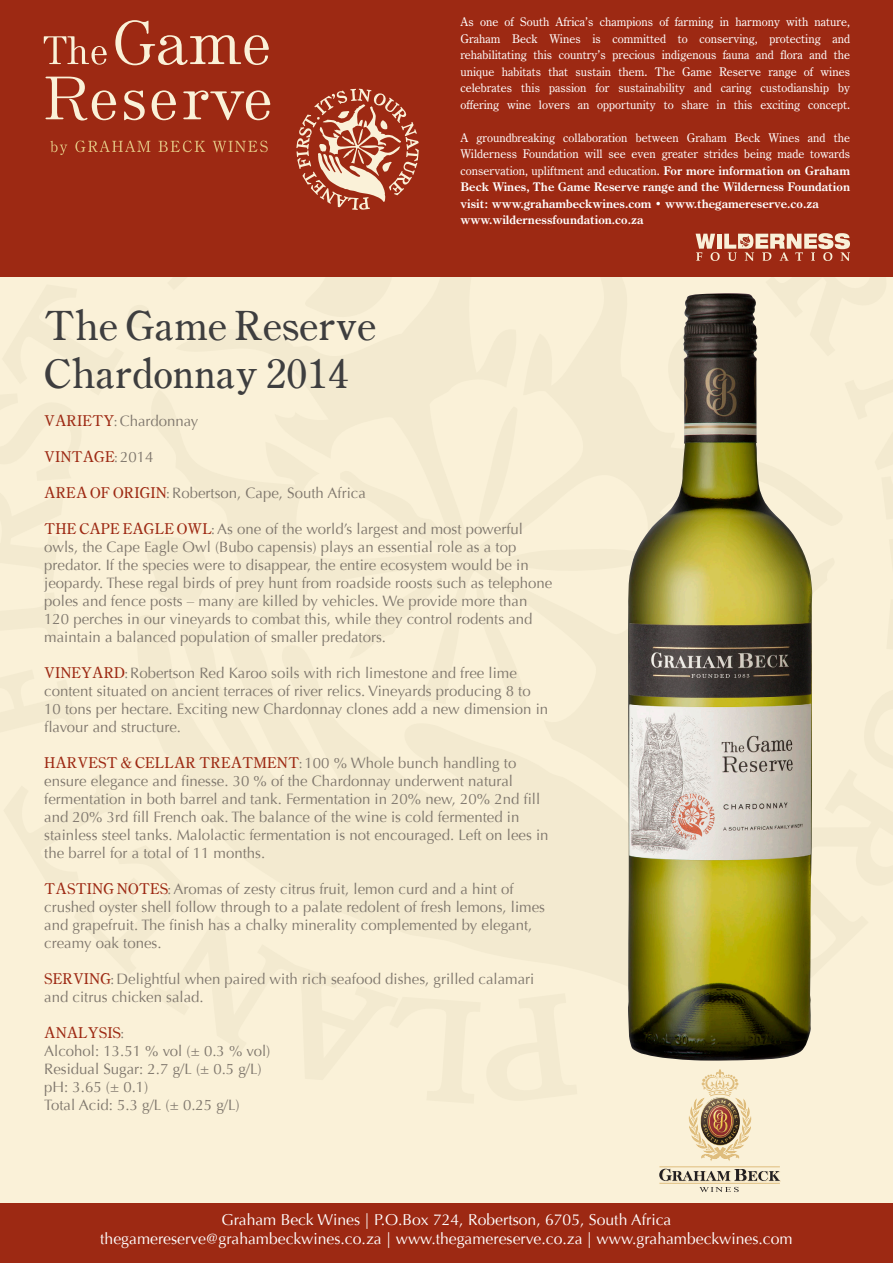
<style>
.page{position:relative;width:893px;height:1263px;background:#faf1d8}
.page>*{position:absolute;margin:0;border:0;box-sizing:border-box;transform-origin:0 0}
.t1{font:40.5px "Century Oldstyle ICG";color:#3e3e3f}
.t2{font:15.75px "Optima";color:#fff}
.t3{font:15px/18px "Optima";color:#7f776d}
.t4{font:15px "Century Oldstyle ICG";color:#9d2913}
.t5{font:12px/16.5px "Century Oldstyle BT";color:#fff;text-align:justify}
.t6{font:700 12px "Century Oldstyle BT";color:#fff}
.s1{font-weight:700}
.s2{font-family:"Century Oldstyle ICG";color:#9d2913}
.s3{font-family:"Century Oldstyle ICG"}
.s4{color:#7f776d}
.s5{font-family:"Optima";color:#7f776d}
</style>
<div class="page">
<div style="left:0;top:0;width:893px;height:276px;background:#9d2913"></div>
<div style="left:0;top:1203px;width:893px;height:60px;background:#9d2913"></div>
<img style="left:628px;top:293px;width:185px;height:768px">
<svg style="left:45px;top:77px;width:71px;height:44px"></svg>
<svg style="left:124px;top:90px;width:21px;height:30px"></svg>
<svg style="left:152px;top:90px;width:24px;height:30px"></svg>
<svg style="left:183px;top:90px;width:87px;height:30px"></svg>
<svg style="left:44px;top:36px;width:63px;height:29px"></svg>
<svg style="left:115px;top:20px;width:154px;height:45px"></svg>
<svg style="left:296px;top:89px;width:123px;height:121px"></svg>
<svg style="left:50px;top:141px;width:17px;height:14px"></svg>
<svg style="left:75px;top:141px;width:75px;height:11px"></svg>
<svg style="left:158px;top:141px;width:47px;height:11px"></svg>
<svg style="left:213px;top:141px;width:55px;height:11px"></svg>
<svg style="left:696px;top:233px;width:154px;height:28px"></svg>
<svg style="left:689px;top:1069px;width:62px;height:92px"></svg>
<img style="left:700px;top:1097px;width:40px;height:48px">
<svg style="left:659px;top:1169px;width:122px;height:12px"></svg>
<svg style="left:699px;top:1187px;width:40px;height:5px"></svg>
<hr style="left:659px;top:1166px;width:121px;height:1px;background:#dfbd7d">
<hr style="left:659px;top:1183px;width:121px;height:1px;background:#dfbd7d">
<p class="t5" style="left:460px;top:14px;width:391px">As one of South Africa’s champions of farming in harmony with nature, Graham Beck Wines is committed to conserving, protecting and rehabilitating this country’s precious indigenous fauna and flora and the unique habitats that sustain them. The Game Reserve range of wines celebrates this passion for sustainability and caring custodianship by offering wine lovers an opportunity to share in this exciting concept.</p>
<p class="t5" style="left:460px;top:129px;width:391px">A groundbreaking collaboration between Graham Beck Wines and the Wilderness Foundation will see even greater strides being made towards conservation, upliftment and education. <span class="s1">For more information on Graham Beck Wines, The Game Reserve range and the Wilderness Foundation</span></p>
<p class="t6" style="left:460px;top:196px;width:360px">visit: www.grahambeckwines.com • www.thegamereserve.co.za</p>
<p class="t6" style="left:460px;top:213px;width:184px">www.wildernessfoundation.co.za</p>
<p class="t1" style="left:44px;top:299px;width:334px">The Game Reserve</p>
<p class="t1" style="left:44px;top:348px;width:306px">Chardonnay 2014</p>
<p class="t3" style="left:44px;top:412px;width:156px"><span class="s2">VARIETY</span><span class="s3">:</span> Chardonnay</p>
<p class="t4" style="left:44px;top:447px;width:111px">VINTAGE<span class="s4">:</span> <span class="s5">2014</span></p>
<p class="t3" style="left:44px;top:484px;width:323px"><span class="s2">AREA OF ORIGIN</span><span class="s3">:</span> Robertson, Cape, South Africa</p>
<p class="t3" style="left:44px;top:520px;width:510px"><span class="s2">THE CAPE EAGLE OWL</span><span class="s3">:</span> As one of the world’s largest and most powerful owls, the Cape Eagle Owl (Bubo capensis) plays an essential role as a top predator. If the species were to disappear, the entire ecosystem would be in jeopardy. These regal birds of prey hunt from roadside roosts such as telephone poles and fence posts – many are killed by vehicles. We provide more than 120 perches in our vineyards to combat this, while they control rodents and maintain a balanced population of smaller predators.</p>
<p class="t3" style="left:44px;top:664px;width:505px"><span class="s2">VINEYARD</span><span class="s3">:</span> Robertson Red Karoo soils with rich limestone and free lime content situated on ancient terraces of river relics. Vineyards producing 8 to 10 tons per hectare. Exciting new Chardonnay clones add a new dimension in flavour and structure.</p>
<p class="t3" style="left:44px;top:754px;width:506px"><span class="s2">HARVEST &amp; CELLAR TREATMENT</span><span class="s3">:</span> 100 % Whole bunch handling to ensure elegance and finesse. 30 % of the Chardonnay underwent natural fermentation in both barrel and tank. Fermentation in 20% new, 20% 2nd fill and 20% 3rd fill French oak. The balance of the wine is cold fermented in stainless steel tanks. Malolactic fermentation is not encouraged. Left on lees in the barrel for a total of 11 months.</p>
<p class="t3" style="left:44px;top:880px;width:502px"><span class="s2">TASTING NOTES</span><span class="s3">:</span> Aromas of zesty citrus fruit, lemon curd and a hint of crushed oyster shell follow through to a palate redolent of fresh lemons, limes and grapefruit. The finish has a chalky minerality complemented by elegant, creamy oak tones.</p>
<p class="t3" style="left:44px;top:970px;width:492px"><span class="s2">SERVING</span><span class="s3">:</span> Delightful when paired with rich seafood dishes, grilled calamari and citrus chicken salad.</p>
<p class="t4" style="left:44px;top:1023px;width:81px">ANALYSIS<span class="s4">:</span></p>
<p class="t3" style="left:44px;top:1042px;width:228px">Alcohol: 13.51 % vol (± 0.3 % vol)</p>
<p class="t3" style="left:44px;top:1060px;width:219px">Residual Sugar: 2.7 g/L (± 0.5 g/L)</p>
<p class="t3" style="left:44px;top:1078px;width:106px">pH: 3.65 (± 0.1)</p>
<p class="t3" style="left:44px;top:1096px;width:197px">Total Acid: 5.3 g/L (± 0.25 g/L)</p>
<p class="t2" style="left:221px;top:1210px;width:451px">Graham Beck Wines | P.O.Box 724, Robertson, 6705, South Africa</p>
<p class="t2" style="left:100px;top:1229px;width:694px">thegamereserve@grahambeckwines.co.za | www.thegamereserve.co.za | www.grahambeckwines.com</p>
</div>
